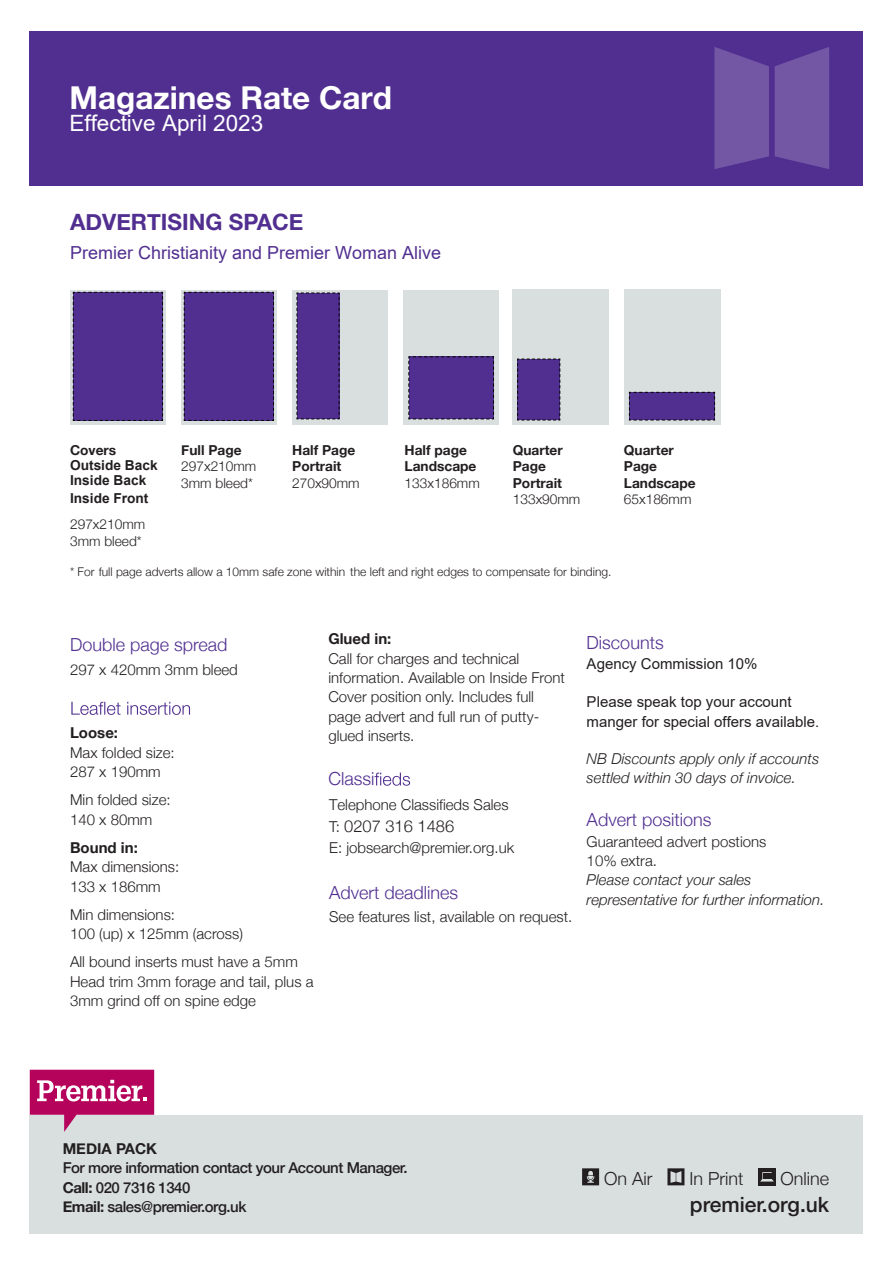
<style>
.page{position:relative;width:893px;height:1263px;background:#fff}
.page>*{position:absolute;margin:0;border:0;box-sizing:border-box;transform-origin:0 0}
.t1{font:700 31.5px "Helvetica Neue";color:#fff}
.t2{font:22.5px "Arial";color:#fff}
.t3{font:700 22.5px "Helvetica Neue";color:#512f90}
.t4{font:500 21.75px "Helvetica Neue";color:#231f20}
.t5{font:500 21px "Helvetica Neue";color:#231f20}
.t6{font:300 18px "Helvetica Neue";color:#512f90}
.t7{font:18px "Arial";color:#512f90}
.t8{font:300 18px "Helvetica Neue";color:#231f20}
.t9{font:18px "Arial";color:#fff}
.t10{font:700 16.5px "Helvetica Neue";letter-spacing:-.03em;color:#231f20}
.t11{font:300 16.5px "Helvetica Neue";color:#231f20}
.t12{font:300 15px/19.5px "Helvetica Neue";color:#231f20}
.t13{font:italic 300 15px/19.4px "Helvetica Neue";color:#231f20}
.t14{font:500 15px/19.5px "Helvetica Neue";letter-spacing:-.03em;color:#231f20}
.t15{font:15px/19.5px "Arial";color:#231f20}
.t16{font:700 15px "Helvetica Neue";color:#231f20}
.t17{font:700 13.65px/16.5px "Helvetica Neue";color:#231f20}
.t18{font:300 13.65px/16.5px "Helvetica Neue";color:#231f20}
.t19{font:700 13.65px/15.1px "Arial";color:#231f20}
.t20{font:300 12px "Helvetica Neue";color:#231f20}
.s1{font-style:inherit}
.s2{font-family:"Helvetica Neue"}
.s3{font-weight:700}
.s4{font-weight:300}
.s5{font-size:15px}
.s6{font-style:normal}
</style>
<div class="page">
<div style="left:29px;top:31px;width:833px;height:154px;background:#512f90"></div>
<svg style="left:714px;top:47px;width:115px;height:122px"></svg>
<div style="left:30px;top:1115px;width:833px;height:118px;background:#d9dfdf"></div>
<svg style="left:582px;top:1168px;width:17px;height:17px"></svg>
<svg style="left:667px;top:1168px;width:17px;height:17px"></svg>
<div style="left:758px;top:1168px;width:17px;height:17px;background:#231f20"></div>
<svg style="left:760px;top:1172px;width:14px;height:9px"></svg>
<div style="left:763px;top:1173px;width:8px;height:5px;background:#231f20"></div>
<svg style="left:30px;top:1070px;width:124px;height:62px"></svg>
<div style="left:292px;top:290px;width:96px;height:135px;background:#d9dfdf"></div>
<svg style="left:296px;top:292px;width:44px;height:128px;background:#51328c"></svg>
<div style="left:403px;top:290px;width:96px;height:135px;background:#d9dfdf"></div>
<svg style="left:408px;top:356px;width:86px;height:64px;background:#51308c"></svg>
<div style="left:181px;top:290px;width:96px;height:135px;background:#d9dfdf"></div>
<div style="left:183px;top:291px;width:91px;height:130px;background:#512f90"></div>
<div style="left:70px;top:290px;width:96px;height:135px;background:#d9dfdf"></div>
<div style="left:72px;top:291px;width:91px;height:130px;background:#512f90"></div>
<div style="left:624px;top:290px;width:96px;height:135px;background:#d9dfdf"></div>
<svg style="left:629px;top:391px;width:86px;height:30px;background:#54358c"></svg>
<div style="left:513px;top:290px;width:96px;height:135px;background:#d9dfdf"></div>
<svg style="left:517px;top:358px;width:44px;height:63px;background:#52338c"></svg>
<svg style="left:71px;top:702px;width:119px;height:13px"></svg>
<svg style="left:374px;top:773px;width:36px;height:13px"></svg>
<p class="t1" style="left:70px;top:67px;width:466px">Magazine advertising rate card</p>
<p class="t9" style="left:70px;top:103px;width:157px">Effective April 2021</p>
<h1 class="t1" style="left:69px;top:73px;width:324px">Magazines Rate Card</h1>
<h2 class="t2" style="left:69px;top:107px;width:195px">Effective April 2023</h2>
<p class="t3" style="left:70px;top:208px;width:235px">ADVERTISING SPACE</p>
<p class="t7" style="left:70px;top:241px;width:373px">Premier Christianity <span class="s1">and</span> Premier Woman Alive</p>
<p class="t19" style="left:70px;top:442px;width:89px"><span class="s2">Covers<br></span>Outside Back<br>Inside Back</p>
<p class="t18" style="left:70px;top:516px;width:77px">297x210mm<br>3mm bleed*</p>
<p class="t20" style="left:70px;top:565px;width:543px">* For full page adverts allow a 10mm safe zone within the left and right edges to compensate for binding.</p>
<p class="t18" style="left:181px;top:441px;width:77px"><span class="s3">Full Page<br></span>297x210mm<br>3mm bleed*</p>
<p class="t17" style="left:292px;top:441px;width:69px">Half Page<br>Portrait<br><span class="s4">270x90mm</span></p>
<p class="t17" style="left:405px;top:441px;width:77px">Half page<br>Landscape<br><span class="s4">133x186mm</span></p>
<p class="t17" style="left:513px;top:441px;width:69px">Quarter<br>Page<br>Portrait<br><span class="s4">133x90mm</span></p>
<p class="t17" style="left:624px;top:441px;width:73px">Quarter<br>Page<br>Landscape<br><span class="s4">65x186mm</span></p>
<p class="t19" style="left:70px;top:491px;width:80px">Inside Front</p>
<p class="t6" style="left:70px;top:634px;width:159px">Double page spread</p>
<p class="t12" style="left:70px;top:660px;width:169px">297 x 420mm 3mm bleed</p>
<p class="t12" style="left:70px;top:723px;width:106px"><span class="s3">Loose:<br></span>Max folded size:<br>287 x 190mm</p>
<p class="t12" style="left:70px;top:790px;width:102px">Min folded size:<br>140 x 80mm</p>
<p class="t12" style="left:70px;top:837px;width:111px"><span class="s3">Bound in:<br></span>Max dimensions:<br>133 x 186mm</p>
<p class="t12" style="left:70px;top:904px;width:174px">Min dimensions:<br>100 (up) x 125mm (across)</p>
<p class="t12" style="left:70px;top:952px;width:245px">All bound inserts must have a 5mm<br>Head trim 3mm forage and tail, plus a<br>3mm grind off on spine edge</p>
<p class="t12" style="left:328px;top:629px;width:238px"><span class="s3">Glued in:<br></span>Call for charges and technical information. Available on Inside Front<br>Cover position only. Includes full page advert and full run of putty&shy;glued inserts.</p>
<p class="t6" style="left:328px;top:768px;width:47px">Classi</p>
<p class="t12" style="left:329px;top:794px;width:181px">Telephone Classifieds Sales</p>
<p class="t11" style="left:329px;top:813px;width:127px"><span class="s5">T:</span> 0207 316 1486</p>
<p class="t12" style="left:329px;top:836px;width:187px">E: jobsearch@premier.org.uk</p>
<p class="t6" style="left:329px;top:881px;width:131px">Advert deadlines</p>
<p class="t12" style="left:329px;top:907px;width:245px">See features list, available on request.</p>
<p class="t6" style="left:587px;top:632px;width:78px">Discounts</p>
<p class="t15" style="left:587px;top:654px;width:172px">Agency Commission 10%</p>
<p class="t15" style="left:587px;top:692px;width:234px">Please speak top your account manger for special offers available.</p>
<p class="t13" style="left:587px;top:748px;width:234px">NB Discounts apply only if accounts settled within 30 days of invoice.</p>
<p class="t6" style="left:587px;top:808px;width:126px">Advert positions</p>
<p class="t13" style="left:587px;top:831px;width:239px"><span class="s6">Guaranteed advert postions<br>10% extra.<br></span>Please contact your sales representative for further information.</p>
<p class="t16" style="left:63px;top:1137px;width:96px">MEDIA PACK</p>
<p class="t14" style="left:63px;top:1157px;width:346px">For more information contact your Account Manager.<br><span class="s3">Call:</span> 020 7316 1340<br><span class="s3">Email:</span> sales@premier.org.uk</p>
<p class="t10" style="left:90px;top:1164px;width:316px">Manager, or call 020 7316 1300 option 2, or</p>
<p class="t8" style="left:604px;top:1164px;width:50px">On Air</p>
<p class="t8" style="left:689px;top:1164px;width:55px">In Print</p>
<p class="t8" style="left:780px;top:1164px;width:50px">Online</p>
<h3 class="t5" style="left:690px;top:1188px;width:141px">premier.org.uk</h3>
<p class="t4" style="left:690px;top:1169px;width:145px">premier.org.uk</p>
</div>
